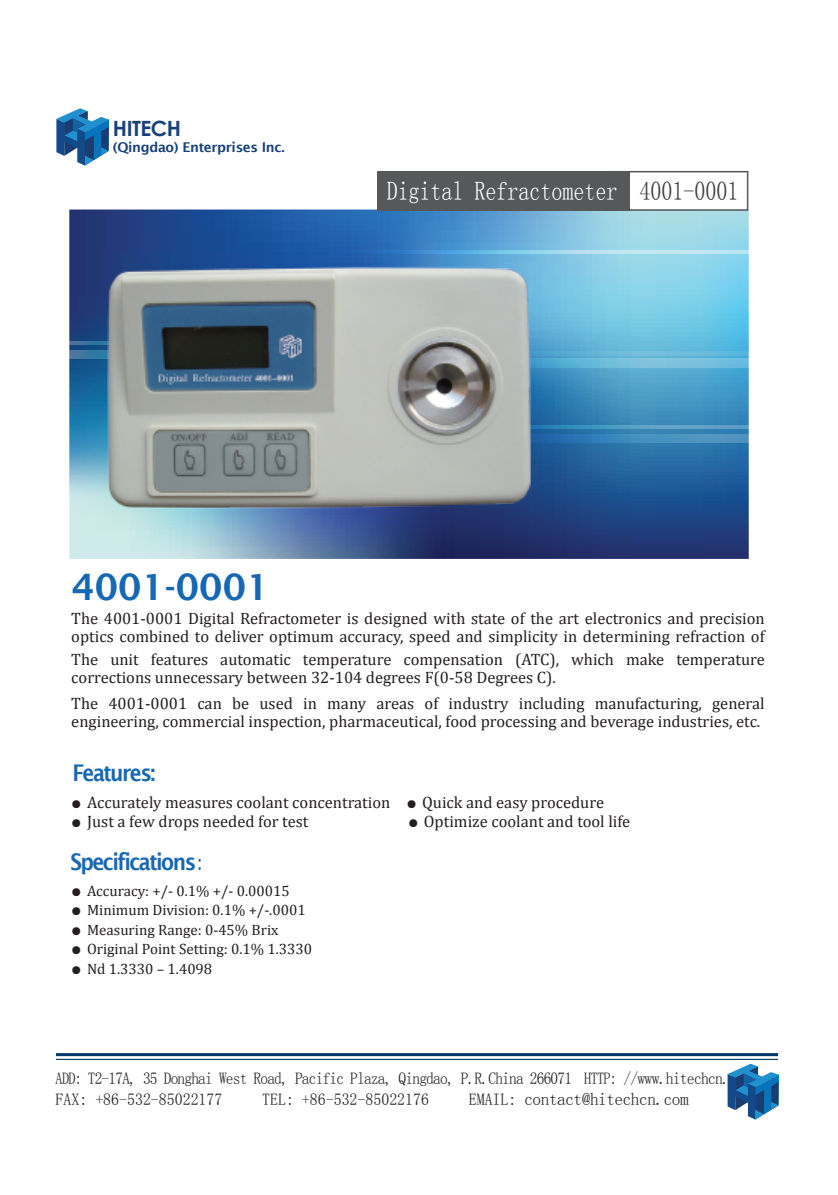
<style>
.page{position:relative;width:838px;height:1195px;background:#fff}
.page>*{position:absolute;margin:0;border:0;box-sizing:border-box;transform-origin:0 0}
.t1{font:600 36.6px "Lucida Sans";color:#1768b4}
.t2{font:26.4px "FZDHTK GBK1 0";color:#fff;scale:.83 1}
.t3{font:600 22.95px "Lucida Sans";letter-spacing:-.075em;color:#1768b4;scale:.89 1}
.t4{font:700 21px "Century Gothic";letter-spacing:-.025em;color:#18417b}
.t5{font:17.25px "FZXH1 JW GB1 0";letter-spacing:-.025em;color:#211e1e}
.t6{font:16.5px/18px "Cambria";color:#231f20}
.t7{font:16.5px/21.1px "FZXH1 JW GB1 0";letter-spacing:-.05em;color:#211e1e;scale:.93 1}
.t8{font:16.5px "FZXH1 JW GB1 0";color:#231f20;scale:.96 1}
.t9{font:15px "Cambria";color:#231f20}
.t10{font:600 13.5px "Lucida Sans";letter-spacing:-.025em;color:#18417b}
.s1{color:#3e3e3f}
.s2{font-family:"FZXH1 JW GB1 0";font-size:10.5px}
.s3{font-family:"Adobe Song Std Light G Bpc EUC H";font-weight:400}
.s4{font-family:"FZHTK GBK1 0";color:#231f20}
.s5{color:#231f20}
.s6{font-family:"FZHTK GBK1 0"}
.s7{font-family:"FZHTK GBK1 0";font-size:16.5px;color:#231f20}
</style>
<div class="page">
<svg style="left:69px;top:209px;width:679px;height:350px;background:#4e85b3"></svg>
<svg style="left:321px;top:250px;width:428px;height:4px;background:#81bbdf"></svg>
<svg style="left:534px;top:435px;width:215px;height:7px;background:#3e86b9"></svg>
<svg style="left:69px;top:351px;width:28px;height:7px"></svg>
<svg style="left:69px;top:341px;width:28px;height:4px"></svg>
<svg style="left:534px;top:352px;width:215px;height:3px"></svg>
<svg style="left:534px;top:359px;width:215px;height:9px;background:#6cbad9"></svg>
<svg style="left:534px;top:425px;width:215px;height:3px"></svg>
<hr style="left:56px;top:1053px;width:722px;height:3px;background:#01386b">
<hr style="left:56px;top:1059px;width:722px;height:1px;background:#01386b">
<svg style="left:56px;top:108px;width:53px;height:58px"></svg>
<svg style="left:727px;top:1064px;width:51px;height:56px"></svg>
<div style="left:608px;top:171px;width:140px;height:40px;border:2px solid #57585a"></div>
<div style="left:378px;top:171px;width:252px;height:40px;background:#57585a"></div>
<img style="left:97px;top:255px;width:437px;height:261px">
<p class="t4" style="left:113px;top:112px;width:69px">HITECH</p>
<p class="t10" style="left:113px;top:140px;width:173px">(Qingdao) Enterprises Inc.</p>
<h2 class="t2" style="left:387px;top:177px;width:425px">Digital Refractometer <span class="s1">4001-0001</span></h2>
<h1 class="t1" style="left:72px;top:566px;width:199px">4001-0001</h1>
<p class="t6" style="left:71px;top:609px;width:695px">The 4001-0001 Digital Refractometer is designed with state of the art electronics and precision optics combined to deliver optimum accuracy, speed and simplicity in determining refraction of</p>
<p class="t6" style="left:71px;top:650px;width:695px">The unit features automatic temperature compensation (ATC), which make temperature corrections unnecessary between 32-104 degrees F(0-58 Degrees C).</p>
<p class="t6" style="left:71px;top:694px;width:695px">The 4001-0001 can be used in many areas of industry including manufacturing, general engineering, commercial inspection, pharmaceutical, food processing and beverage industries, etc.</p>
<h3 class="t3" style="left:72px;top:760px;width:95px">Features:</h3>
<p class="t6" style="left:71px;top:793px;width:534px"><span class="s2">●</span> Accurately measures coolant concentration <span class="s2">●</span> Quick and easy procedure</p>
<p class="t6" style="left:71px;top:813px;width:238px"><span class="s2">●</span> Just a few drops needed for test</p>
<p class="t6" style="left:408px;top:813px;width:224px"><span class="s2">●</span> Optimize coolant and tool life</p>
<h3 class="t3" style="left:70px;top:849px;width:153px">Specifications<span class="s3">:</span></h3>
<p class="t9" style="left:71px;top:882px;width:220px"><span class="s2">●</span> Accuracy: +/- 0.1% +/- 0.00015</p>
<p class="t9" style="left:71px;top:901px;width:236px"><span class="s2">●</span> Minimum Division: 0.1% +/-.0001</p>
<p class="t9" style="left:71px;top:921px;width:209px"><span class="s2">●</span> Measuring Range: 0-45% Brix</p>
<p class="t9" style="left:71px;top:940px;width:242px"><span class="s2">●</span> Original Point Setting: 0.1% 1.3330</p>
<p class="t9" style="left:71px;top:960px;width:142px"><span class="s2">●</span> Nd 1.3330 – 1.4098</p>
<p class="t7" style="left:56px;top:1067px;width:749px"><span class="s4">ADD</span><span class="s5">:</span> T2-17A, 35 Donghai West Road, Pacific Plaza, Qingdao, P.R.China 266071 <span class="s4">HTTP</span><span class="s5">:</span> //www.hitechcn.com<br><span class="s4">FAX</span><span class="s5">: +86-532-85022177</span></p>
<p class="t8" style="left:262px;top:1091px;width:175px"><span class="s6">TEL</span>: +86-532-85022176</p>
<p class="t5" style="left:469px;top:1090px;width:221px"><span class="s7">EMAIL:</span> contact@hitechcn.com</p>
</div>
